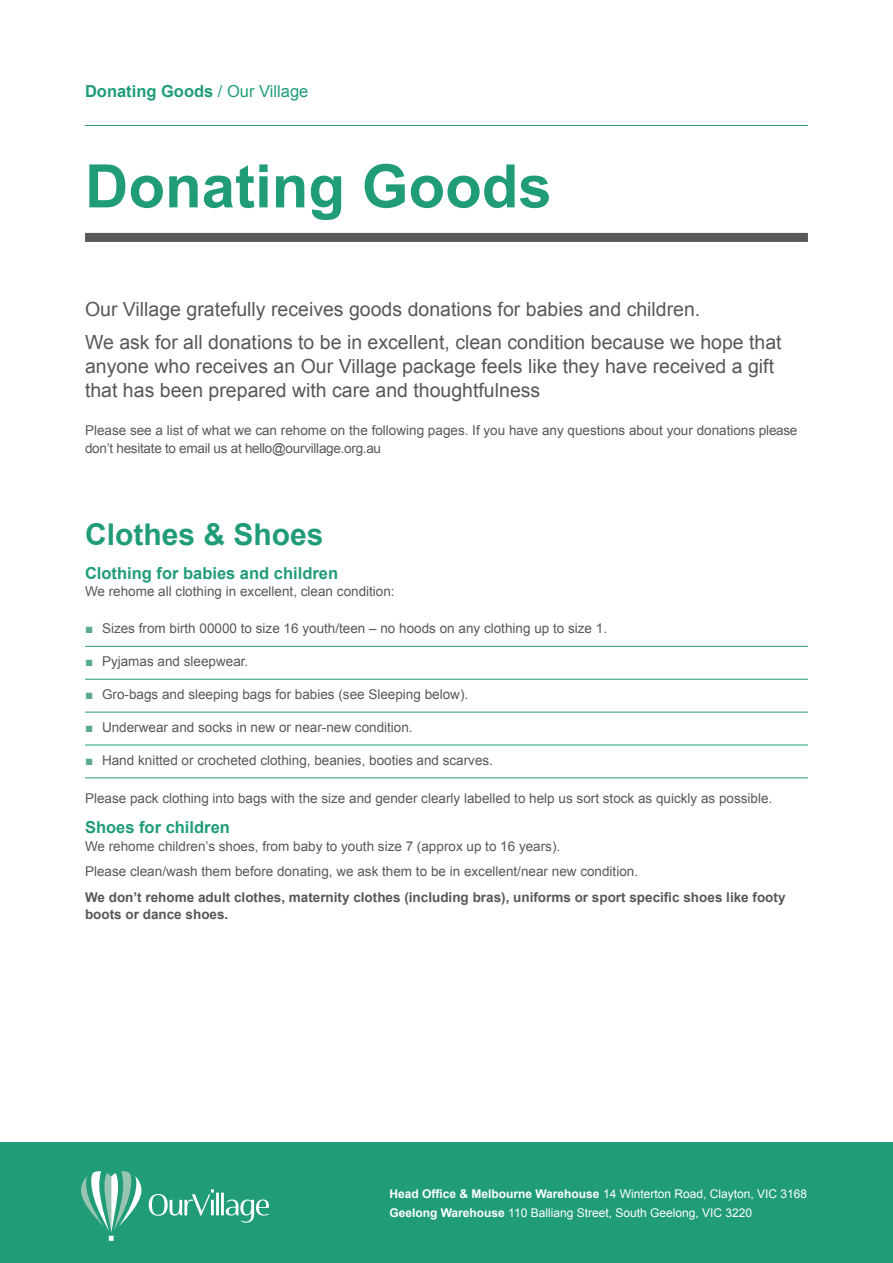
<style>
.page{position:relative;width:893px;height:1263px;background:#fff}
.page>*{position:absolute;margin:0;border:0;box-sizing:border-box;transform-origin:0 0}
.t1{font:700 60px "Arial";color:#209c79}
.t2{font:700 30px "Arial";color:#209c79}
.t3{font:19.5px/32.5px "Arial";color:#57585a}
.t4{font:700 16.5px "Arial";color:#209c79}
.t5{font:13.5px/17.2px "Arial";color:#57585a}
.t6{font:700 13.5px/17.2px "Arial";color:#57585a}
.t7{font:12px/18.5px "Arial";color:#fff}
.s1{font-weight:400}
.s2{color:#5aaa8e}
.s3{font-weight:700}
</style>
<div class="page">
<div style="left:0;top:1142px;width:893px;height:121px;background:#209c79"></div>
<svg style="left:149px;top:1189px;width:120px;height:34px"></svg>
<svg style="left:81px;top:1171px;width:61px;height:70px"></svg>
<hr style="left:85px;top:125px;width:723px;height:1px;background:#209c79">
<div style="left:85px;top:233px;width:723px;height:9px;background:#57585a"></div>
<hr style="left:85px;top:646px;width:723px;height:1px;background:#209c79">
<hr style="left:85px;top:679px;width:723px;height:1px;background:#209c79">
<hr style="left:85px;top:712px;width:723px;height:1px;background:#209c79">
<hr style="left:85px;top:745px;width:723px;height:1px;background:#209c79">
<hr style="left:85px;top:777px;width:723px;height:1px;background:#209c79">
<p class="t4" style="left:85px;top:80px;width:225px">Donating Goods <span class="s1">/ Our Village</span></p>
<h1 class="t1" style="left:85px;top:146px;width:468px">Donating Goods</h1>
<h3 class="t3" style="left:85px;top:294px;width:698px">Our Village gratefully receives goods donations for babies and children.<br>We ask for all donations to be in excellent, clean condition because we hope that</h3>
<h3 class="t3" style="left:85px;top:354px;width:690px;line-height:24px">anyone who receives an Our Village package feels like they have received a gift that has been prepared with care and thoughtfulness</h3>
<p class="t5" style="left:85px;top:422px;width:714px">Please see a list of what we can rehome on the following pages. If you have any questions about your donations please don’t hesitate to email us at hello@ourvillage.org.au</p>
<h2 class="t2" style="left:85px;top:514px;width:240px">Clothes &amp; Shoes</h2>
<p class="t4" style="left:85px;top:562px;width:255px">Clothing for babies and children</p>
<p class="t5" style="left:85px;top:583px;width:311px">We rehome all clothing in excellent, clean condition:</p>
<p class="t5" style="left:85px;top:620px;width:524px"><span class="s2">■</span> Sizes from birth 00000 to size 16 youth/teen – no hoods on any clothing up to size 1.</p>
<p class="t5" style="left:85px;top:653px;width:165px"><span class="s2">■</span> Pyjamas and sleepwear.</p>
<p class="t5" style="left:85px;top:686px;width:385px"><span class="s2">■</span> Gro-bags and sleeping bags for babies (see Sleeping below).</p>
<p class="t5" style="left:85px;top:719px;width:329px"><span class="s2">■</span> Underwear and socks in new or near-new condition.</p>
<p class="t5" style="left:85px;top:751px;width:409px"><span class="s2">■</span> Hand knitted or crocheted clothing, beanies, booties and scarves.</p>
<p class="t5" style="left:85px;top:790px;width:689px">Please pack clothing into bags with the size and gender clearly labelled to help us sort stock as quickly as possible.</p>
<p class="t4" style="left:85px;top:816px;width:146px">Shoes for children</p>
<p class="t5" style="left:85px;top:833px;width:555px;line-height:25.8px">We rehome children’s shoes, from baby to youth size 7 (approx up to 16 years).<br>Please clean/wash them before donating, we ask them to be in excellent/near new condition.</p>
<p class="t6" style="left:85px;top:889px;width:702px">We don’t rehome adult clothes, maternity clothes (including bras), uniforms or sport specific shoes like footy boots or dance shoes.</p>
<p class="t7" style="left:389px;top:1185px;width:419px"><span class="s3">Head Office &amp; Melbourne Warehouse</span> 14 Winterton Road, Clayton, VIC 3168<br><span class="s3">Geelong Warehouse</span> 110 Balliang Street, South Geelong, VIC 3220</p>
</div>
